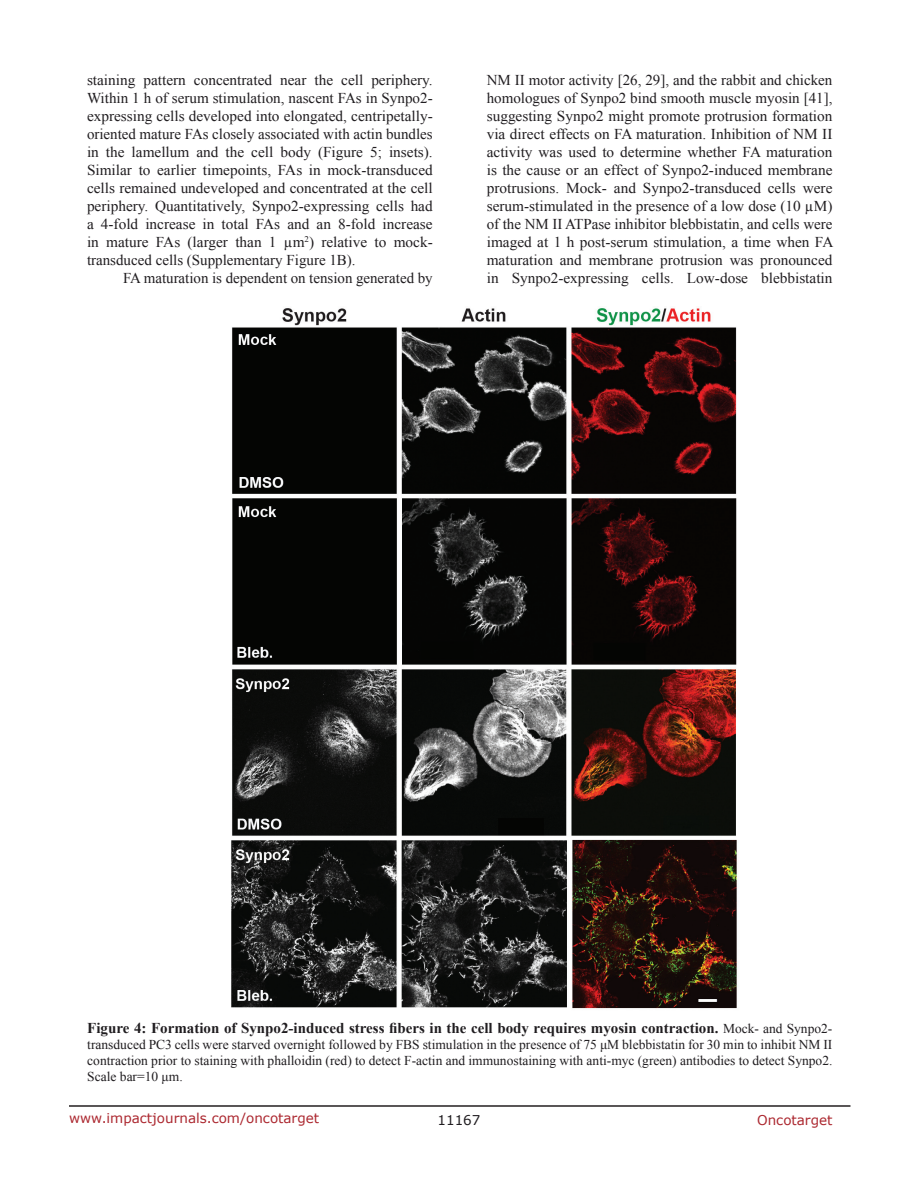
<style>
.page{position:relative;width:918px;height:1188px;background:#fff}
.page>*{position:absolute;margin:0;border:0;box-sizing:border-box;transform-origin:0 0}
.t1{font:15px/18px "Times New Roman";color:#201d20;text-align:justify}
.t2{font:700 15px "Times New Roman";color:#201d20}
.t3{font:13.5px/16.2px "Times New Roman";color:#201d20;text-align:justify}
.t4{font:13.5px "Verdana";color:#ac2830}
.t5{font:13.5px "Verdana";color:#201d20}
.s1{font-weight:400;font-size:13.5px}
</style>
<div class="page">
<hr style="left:69px;top:1105px;width:781px;height:2px;background:#231f20">
<img style="left:231px;top:308px;width:506px;height:701px">
<p class="t1" style="left:87px;top:71px;width:347px">staining pattern concentrated near the cell periphery.<br>Within 1 h of serum stimulation, nascent FAs in Synpo2- expressing cells developed into elongated, centripetally&shy;oriented mature FAs closely associated with actin bundles in the lamellum and the cell body (Figure 5; insets).<br>Similar to earlier timepoints, FAs in mock-transduced cells remained undeveloped and concentrated at the cell periphery. Quantitatively, Synpo2-expressing cells had a 4-fold increase in total FAs and an 8-fold increase in mature FAs (larger than 1 µm<sup>2</sup>) relative to mock&shy;transduced cells (Supplementary Figure 1B).</p>
<p class="t1" style="left:123px;top:269px;width:311px">FA maturation is dependent on tension generated by</p>
<p class="t1" style="left:487px;top:71px;width:348px">NM II motor activity [26, 29], and the rabbit and chicken homologues of Synpo2 bind smooth muscle myosin [41], suggesting Synpo2 might promote protrusion formation via direct effects on FA maturation. Inhibition of NM II activity was used to determine whether FA maturation is the cause or an effect of Synpo2-induced membrane protrusions. Mock- and Synpo2-transduced cells were serum-stimulated in the presence of a low dose (10 µM) of the NM II ATPase inhibitor blebbistatin, and cells were imaged at 1 h post-serum stimulation, a time when FA maturation and membrane protrusion was pronounced in Synpo2-expressing cells. Low-dose blebbistatin</p>
<p class="t2" style="left:87px;top:1017px;width:747px">Figure 4: Formation of Synpo2-induced stress fibers in the cell body requires myosin contraction. <span class="s1">Mock- and Synpo2-</span></p>
<p class="t3" style="left:87px;top:1036px;width:747px">transduced PC3 cells were starved overnight followed by FBS stimulation in the presence of 75 μM blebbistatin for 30 min to inhibit NM II contraction prior to staining with phalloidin (red) to detect F-actin and immunostaining with anti-myc (green) antibodies to detect Synpo2.<br>Scale bar=10 μm.</p>
<p class="t4" style="left:69px;top:1109px;width:252px">www.impactjournals.com/oncotarget</p>
<p class="t5" style="left:438px;top:1111px;width:44px">11167</p>
<p class="t4" style="left:757px;top:1111px;width:77px">Oncotarget</p>
</div>
